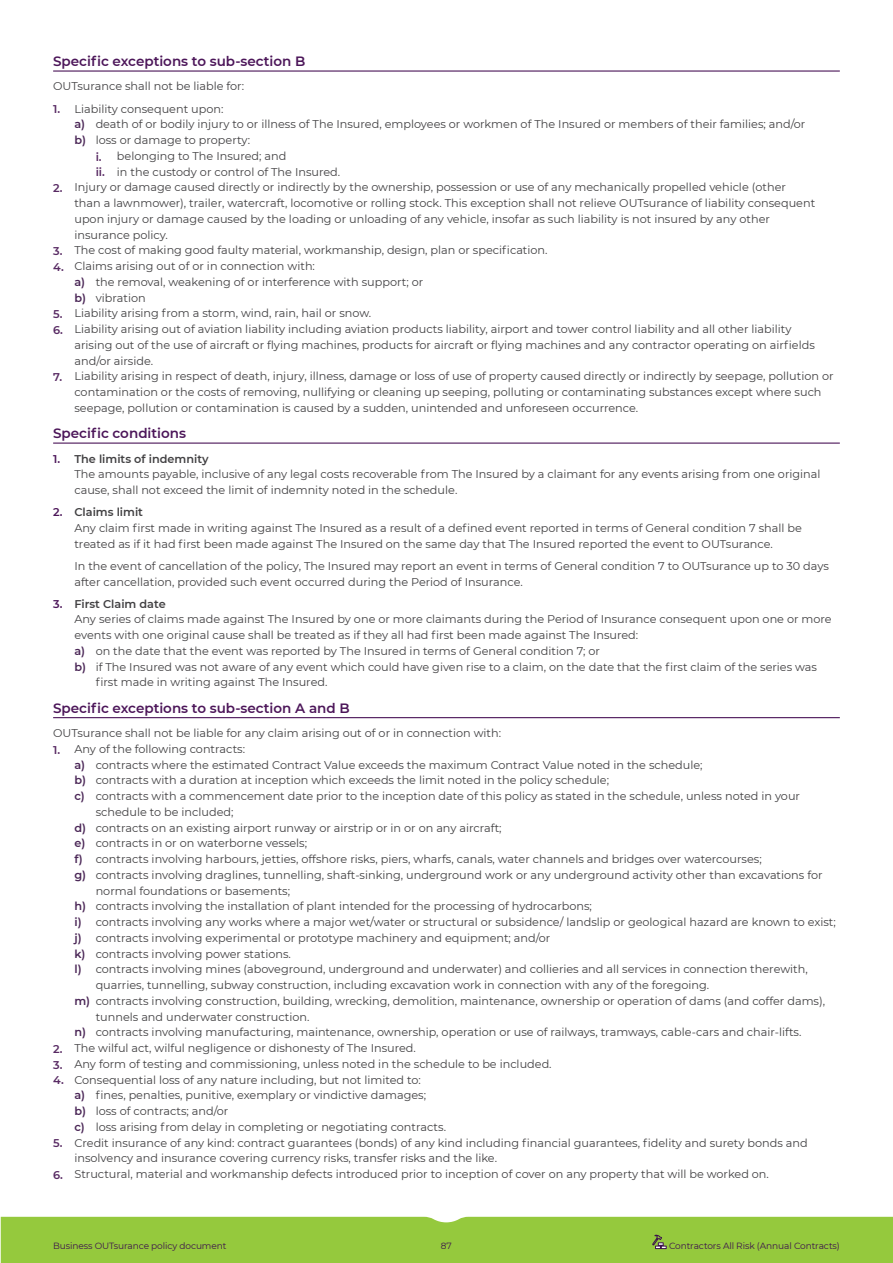
<style>
.page{position:relative;width:893px;height:1263px;background:#fff}
.page>*{position:absolute;margin:0;border:0;box-sizing:border-box;transform-origin:0 0}
.t1{font:600 13.5px "Montserrat";color:#4c1659}
.t2{font:11.25px/15.8px "Montserrat";color:#414042}
.t3{font:600 11.25px "Montserrat";color:#414042}
.t4{font:9px "Montserrat";letter-spacing:-.01em;color:#3d134c}
.s1{font-weight:600;color:#582a63}
.s2{font-weight:600;color:#4a2656}
.s3{font-weight:600;color:#4c1659}
.s4{font-weight:600}
.s5{color:#4c1659}
</style>
<div class="page">
<div style="left:1px;top:1217px;width:892px;height:46px;background:#95c93d"></div>
<hr style="left:53px;top:70px;width:787px;height:2px;background:#4c1659">
<hr style="left:53px;top:442px;width:787px;height:2px;background:#4c1659">
<hr style="left:53px;top:717px;width:787px;height:1px;background:#4c1659">
<p class="t1" style="left:53px;top:52px;width:254px">Specific exceptions to sub-section B</p>
<p class="t2" style="left:53px;top:78px;width:193px">OUTsurance shall not be liable for:</p>
<p class="t2" style="left:53px;top:100px;width:172px"><span class="s1">1.</span> Liability consequent upon:</p>
<p class="t2" style="left:74px;top:116px;width:732px"><span class="s2">a)</span> death of or bodily injury to or illness of The Insured, employees or workmen of The Insured or members of their families; and/or</p>
<p class="t2" style="left:74px;top:132px;width:177px"><span class="s2">b)</span> loss or damage to property:</p>
<p class="t2" style="left:96px;top:148px;width:192px"><span class="s1">i.</span> belonging to The Insured; and</p>
<p class="t2" style="left:96px;top:163px;width:246px"><span class="s1">ii.</span> in the custody or control of The Insured.</p>
<p class="t2" style="left:74px;top:179px;width:742px;text-indent:-21px"><span class="s1">2.</span> Injury or damage caused directly or indirectly by the ownership, possession or use of any mechanically propelled vehicle (other than a lawnmower), trailer, watercraft, locomotive or rolling stock. This exception shall not relieve OUTsurance of liability consequent upon injury or damage caused by the loading or unloading of any vehicle, insofar as such liability is not insured by any other insurance policy.</p>
<p class="t2" style="left:53px;top:242px;width:496px"><span class="s1">3.</span> The cost of making good faulty material, workmanship, design, plan or specification.</p>
<p class="t2" style="left:74px;top:258px;width:350px;text-indent:-21px"><span class="s1">4.</span> Claims arising out of or in connection with:<br><span class="s2">a)</span> the removal, weakening of or interference with support; or <span class="s2">b)</span> vibration</p>
<p class="t2" style="left:53px;top:305px;width:320px"><span class="s1">5.</span> Liability arising from a storm, wind, rain, hail or snow.</p>
<p class="t2" style="left:74px;top:321px;width:742px;text-indent:-21px"><span class="s1">6.</span> Liability arising out of aviation liability including aviation products liability, airport and tower control liability and all other liability arising out of the use of aircraft or flying machines, products for aircraft or flying machines and any contractor operating on airfields and/or airside.</p>
<p class="t2" style="left:74px;top:368px;width:761px;text-indent:-21px"><span class="s1">7.</span> Liability arising in respect of death, injury, illness, damage or loss of use of property caused directly or indirectly by seepage, pollution or contamination or the costs of removing, nullifying or cleaning up seeping, polluting or contaminating substances except where such seepage, pollution or contamination is caused by a sudden, unintended and unforeseen occurrence.</p>
<p class="t1" style="left:53px;top:424px;width:134px">Specific conditions</p>
<p class="t2" style="left:74px;top:450px;width:747px;text-indent:-21px"><span class="s3">1.</span> <span class="s4">The limits of indemnity<br></span>The amounts payable, inclusive of any legal costs recoverable from The Insured by a claimant for any events arising from one original cause, shall not exceed the limit of indemnity noted in the schedule.</p>
<p class="t2" style="left:74px;top:504px;width:729px;text-indent:-21px"><span class="s3">2.</span> <span class="s4">Claims limit<br></span>Any claim first made in writing against The Insured as a result of a defined event reported in terms of General condition 7 shall be treated as if it had first been made against The Insured on the same day that The Insured reported the event to OUTsurance.</p>
<p class="t2" style="left:74px;top:557px;width:756px">In the event of cancellation of the policy, The Insured may report an event in terms of General condition 7 to OUTsurance up to 30 days after cancellation, provided such event occurred during the Period of Insurance.</p>
<p class="t3" style="left:53px;top:596px;width:114px"><span class="s5">3.</span> First Claim date</p>
<p class="t2" style="left:74px;top:611px;width:759px">Any series of claims made against The Insured by one or more claimants during the Period of Insurance consequent upon one or more</p>
<p class="t2" style="left:74px;top:627px;width:565px">events with one original cause shall be treated as if they all had first been made against The Insured:</p>
<p class="t2" style="left:74px;top:643px;width:527px"><span class="s2">a)</span> on the date that the event was reported by The Insured in terms of General condition 7; or</p>
<p class="t2" style="left:74px;top:658px;width:744px"><span class="s2">b)</span> if The Insured was not aware of any event which could have given rise to a claim, on the date that the first claim of the series was</p>
<p class="t2" style="left:96px;top:674px;width:233px">first made in writing against The Insured.</p>
<p class="t1" style="left:53px;top:698px;width:298px">Specific exceptions to sub-section A and B</p>
<p class="t2" style="left:53px;top:725px;width:449px">OUTsurance shall not be liable for any claim arising out of or in connection with:</p>
<p class="t2" style="left:53px;top:740px;width:193px"><span class="s1">1.</span> Any of the following contracts:</p>
<p class="t2" style="left:74px;top:756px;width:630px"><span class="s2">a)</span> contracts where the estimated Contract Value exceeds the maximum Contract Value noted in the schedule;</p>
<p class="t2" style="left:74px;top:772px;width:536px"><span class="s2">b)</span> contracts with a duration at inception which exceeds the limit noted in the policy schedule;</p>
<p class="t2" style="left:74px;top:788px;width:727px"><span class="s2">c)</span> contracts with a commencement date prior to the inception date of this policy as stated in the schedule, unless noted in your</p>
<p class="t2" style="left:96px;top:803px;width:139px">schedule to be included;</p>
<p class="t2" style="left:74px;top:819px;width:429px"><span class="s2">d)</span> contracts on an existing airport runway or airstrip or in or on any aircraft;</p>
<p class="t2" style="left:74px;top:835px;width:234px"><span class="s2">e)</span> contracts in or on waterborne vessels;</p>
<p class="t2" style="left:74px;top:851px;width:689px"><span class="s2">f)</span> contracts involving harbours, jetties, offshore risks, piers, wharfs, canals, water channels and bridges over watercourses;</p>
<p class="t2" style="left:74px;top:866px;width:750px"><span class="s2">g)</span> contracts involving draglines, tunnelling, shaft-sinking, underground work or any underground activity other than excavations for</p>
<p class="t2" style="left:96px;top:882px;width:196px">normal foundations or basements;</p>
<p class="t2" style="left:74px;top:898px;width:519px"><span class="s2">h)</span> contracts involving the installation of plant intended for the processing of hydrocarbons;</p>
<p class="t2" style="left:74px;top:914px;width:763px"><span class="s2">i)</span> contracts involving any works where a major wet/water or structural or subsidence/ landslip or geological hazard are known to exist;</p>
<p class="t2" style="left:74px;top:929px;width:478px"><span class="s2">j)</span> contracts involving experimental or prototype machinery and equipment; and/or</p>
<p class="t2" style="left:74px;top:945px;width:218px"><span class="s2">k)</span> contracts involving power stations.</p>
<p class="t2" style="left:74px;top:961px;width:735px"><span class="s2">l)</span> contracts involving mines (aboveground, underground and underwater) and collieries and all services in connection therewith,</p>
<p class="t2" style="left:96px;top:977px;width:615px">quarries, tunnelling, subway construction, including excavation work in connection with any of the foregoing.</p>
<p class="t2" style="left:74px;top:992px;width:752px"><span class="s2">m)</span> contracts involving construction, building, wrecking, demolition, maintenance, ownership or operation of dams (and coffer dams),</p>
<p class="t2" style="left:96px;top:1008px;width:215px">tunnels and underwater construction.</p>
<p class="t2" style="left:74px;top:1024px;width:729px"><span class="s2">n)</span> contracts involving manufacturing, maintenance, ownership, operation or use of railways, tramways, cable-cars and chair-lifts.</p>
<p class="t2" style="left:53px;top:1040px;width:364px"><span class="s1">2.</span> The wilful act, wilful negligence or dishonesty of The Insured.</p>
<p class="t2" style="left:53px;top:1055px;width:500px"><span class="s1">3.</span> Any form of testing and commissioning, unless noted in the schedule to be included.</p>
<p class="t2" style="left:74px;top:1071px;width:373px;text-indent:-21px"><span class="s1">4.</span> Consequential loss of any nature including, but not limited to:<br><span class="s2">a)</span> fines, penalties, punitive, exemplary or vindictive damages;<br><span class="s2">b)</span> loss of contracts; and/or<br><span class="s2">c)</span> loss arising from delay in completing or negotiating contracts.</p>
<p class="t2" style="left:74px;top:1134px;width:735px;text-indent:-21px"><span class="s1">5.</span> Credit insurance of any kind: contract guarantees (bonds) of any kind including financial guarantees, fidelity and surety bonds and insolvency and insurance covering currency risks, transfer risks and the like.</p>
<p class="t2" style="left:53px;top:1166px;width:717px"><span class="s1">6.</span> Structural, material and workmanship defects introduced prior to inception of cover on any property that will be worked on.</p>
<p class="t4" style="left:53px;top:1239px;width:175px">Business OUTsurance policy document</p>
<p class="t4" style="left:441px;top:1239px;width:12px">87</p>
<p class="t4" style="left:669px;top:1239px;width:172px">Contractors All Risk (Annual Contracts)</p>
</div>
